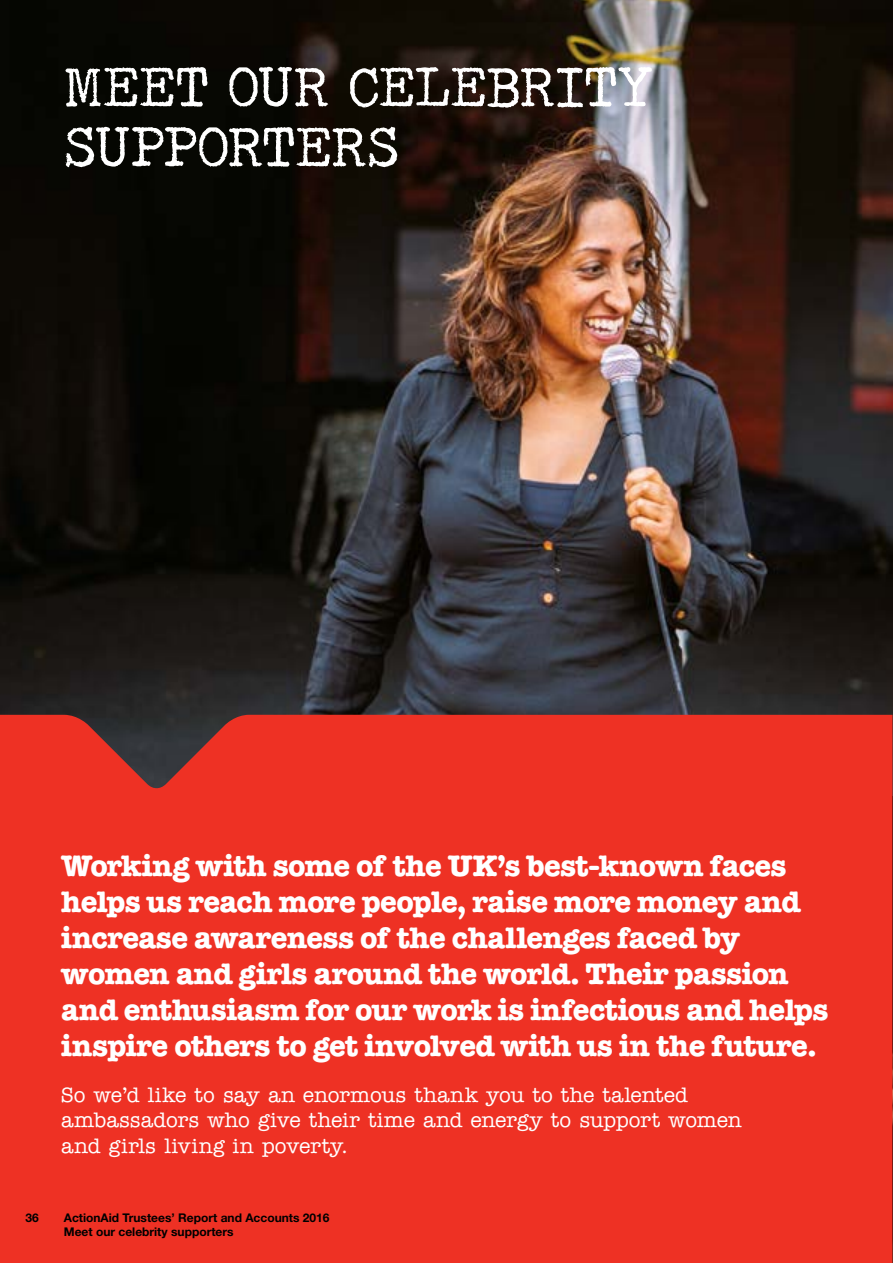
<style>
.page{position:relative;width:893px;height:1263px;background:#fff}
.page>*{position:absolute;margin:0;border:0;box-sizing:border-box;transform-origin:0 0}
.t1{font:57px/60px "Smithy XT";letter-spacing:-.02em;color:#fff}
.t2{font:700 30px/36px "American Typewriter";letter-spacing:-.025em;color:#fff}
.t3{font:500 21px/25.2px "American Typewriter";letter-spacing:-.005em;color:#fff}
.t4{font:700 12px/14.4px "Helvetica Neue LT Pro";color:#000}
</style>
<div class="page">
<img style="left:892px;top:796px;width:1px;height:467px">
<img style="left:0;top:0;width:893px;height:796px">
<div style="left:0;top:715px;width:892px;height:548px;background:#ee3124"></div>
<h1 class="t1" style="left:64px;top:55px;width:591px">MEET OUR CELEBRITY<br>SUPPORTERS</h1>
<p class="t2" style="left:61px;top:847px;width:769px">Working with some of the UK’s best-known faces helps us reach more people, raise more money and increase awareness of the challenges faced by women and girls around the world. Their passion and enthusiasm for our work is infectious and helps inspire others to get involved with us in the future.</p>
<p class="t3" style="left:61px;top:1083px;width:682px">So we’d like to say an enormous thank you to the talented ambassadors who give their time and energy to support women and girls living in poverty.</p>
<p class="t4" style="left:26px;top:1210px;width:15px">36</p>
<p class="t4" style="left:64px;top:1210px;width:267px">ActionAid Trustees’ Report and Accounts 2016<br>Meet our celebrity supporters</p>
</div>
